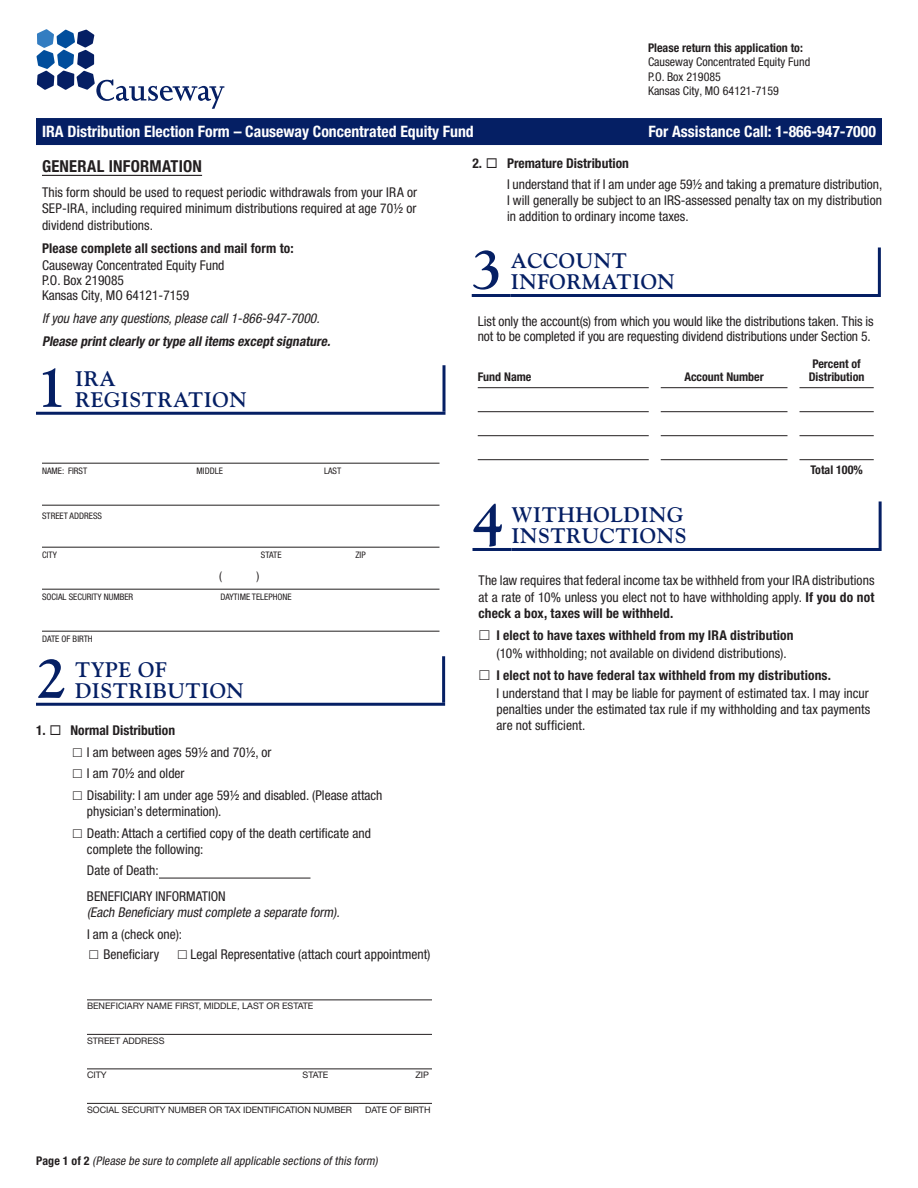
<style>
.page{position:relative;width:918px;height:1188px;background:#fff}
.page>*{position:absolute;margin:0;border:0;box-sizing:border-box;transform-origin:0 0}
.t1{font:700 57px "Goudy Std";color:#051f64}
.t2{font:700 21px/21px "Goudy Std";letter-spacing:.025em;color:#051f64}
.t3{font:700 condensed 16.5px "Helvetica Neue LT Pro";letter-spacing:.015em;color:#231f20}
.t4{font:700 condensed 15.75px "Helvetica Neue LT Pro";color:#fff}
.t5{font:condensed 13.5px/16.2px "Helvetica Neue LT Pro";color:#231f20}
.t6{font:700 condensed 13.5px "Helvetica Neue LT Pro";letter-spacing:.01em;color:#231f20}
.t7{font:italic 700 condensed 13.5px "Helvetica Neue LT Pro";color:#231f20}
.t8{font:italic condensed 13.5px "Helvetica Neue LT Pro";color:#231f20}
.t9{font:italic condensed 13.5px "Helvetica Neue LT Pro";color:#231f20}
.t10{font:700 condensed 12px/13.5px "Helvetica Neue LT Pro";color:#231f20;text-align:center}
.t11{font:condensed 12px/14.4px "Helvetica Neue LT Pro";color:#231f20}
.t12{font:italic condensed 12px "Helvetica Neue LT Pro";color:#231f20}
.t13{font:9px "Helvetica Neue LT Std";color:#231f20}
.t14{font:condensed 9px "Helvetica Neue LT Pro";color:#231f20}
.s1{font-style:inherit}
.s2{font-weight:700}
.s3{font-weight:700;font-style:normal}
</style>
<div class="page">
<hr style="left:42px;top:175px;width:160px;height:1px;background:#231f20">
<hr style="left:36px;top:412px;width:39px;height:3px;background:#051f64">
<svg style="left:442px;top:365px;width:4px;height:47px"></svg>
<hr style="left:75px;top:412px;width:371px;height:3px;background:#051f64">
<hr style="left:36px;top:703px;width:39px;height:3px;background:#051f64">
<hr style="left:442px;top:656px;width:3px;height:47px;background:#051f64">
<hr style="left:75px;top:703px;width:370px;height:3px;background:#051f64">
<hr style="left:159px;top:878px;width:151px;height:1px;background:#231f20">
<hr style="left:87px;top:1000px;width:345px;height:1px;background:#231f20">
<hr style="left:87px;top:1034px;width:345px;height:1px;background:#231f20">
<hr style="left:87px;top:1069px;width:345px;height:1px;background:#231f20">
<hr style="left:87px;top:1103px;width:345px;height:1px;background:#231f20">
<hr style="left:42px;top:463px;width:398px;height:1px;background:#231f20">
<hr style="left:42px;top:505px;width:398px;height:1px;background:#231f20">
<hr style="left:42px;top:547px;width:398px;height:1px;background:#231f20">
<hr style="left:42px;top:589px;width:398px;height:1px;background:#231f20">
<hr style="left:42px;top:631px;width:398px;height:1px;background:#231f20">
<hr style="left:472px;top:294px;width:39px;height:3px;background:#051f64">
<hr style="left:878px;top:248px;width:3px;height:46px;background:#051f64">
<hr style="left:511px;top:294px;width:370px;height:3px;background:#051f64">
<hr style="left:478px;top:387px;width:171px;height:1px;background:#231f20">
<hr style="left:661px;top:387px;width:127px;height:1px;background:#231f20">
<hr style="left:800px;top:387px;width:74px;height:1px;background:#231f20">
<hr style="left:478px;top:411px;width:171px;height:1px;background:#231f20">
<hr style="left:661px;top:411px;width:127px;height:1px;background:#231f20">
<hr style="left:800px;top:411px;width:74px;height:1px;background:#231f20">
<hr style="left:478px;top:435px;width:171px;height:1px;background:#231f20">
<hr style="left:661px;top:435px;width:127px;height:1px;background:#231f20">
<hr style="left:800px;top:435px;width:74px;height:1px;background:#231f20">
<hr style="left:478px;top:459px;width:171px;height:1px;background:#231f20">
<hr style="left:661px;top:459px;width:127px;height:1px;background:#231f20">
<hr style="left:800px;top:459px;width:74px;height:1px;background:#231f20">
<hr style="left:472px;top:548px;width:40px;height:3px;background:#051f64">
<hr style="left:879px;top:501px;width:3px;height:47px;background:#051f64">
<hr style="left:512px;top:548px;width:370px;height:3px;background:#051f64">
<svg style="left:37px;top:29px;width:187px;height:80px"></svg>
<div style="left:36px;top:118px;width:846px;height:27px;background:#051f64"></div>
<p class="t10" style="left:648px;top:41px;width:156px">Please return this application to:</p>
<p class="t11" style="left:648px;top:55px;width:164px">Causeway Concentrated Equity Fund<br>P.O. Box 219085<br>Kansas City, MO 64121-7159</p>
<p class="t4" style="left:42px;top:122px;width:433px">IRA Distribution Election Form – Causeway Concentrated Equity Fund</p>
<p class="t4" style="left:648px;top:122px;width:229px">For Assistance Call: <span class="s1">1-866-947-7000</span></p>
<p class="t3" style="left:42px;top:157px;width:162px">GENERAL INFORMATION</p>
<p class="t5" style="left:42px;top:184px;width:377px;text-align:justify">This form should be used to request periodic withdrawals from your IRA or SEP-IRA, including required minimum distributions required at age 70½ or dividend distributions.</p>
<p class="t6" style="left:42px;top:240px;width:253px">Please complete all sections and mail form to:</p>
<p class="t5" style="left:42px;top:257px;width:184px;line-height:15px">Causeway Concentrated Equity Fund<br>P.O. Box 219085<br>Kansas City, MO 64121-7159</p>
<p class="t8" style="left:42px;top:311px;width:279px">If you have any questions, please call 1-866-947-7000.</p>
<p class="t7" style="left:42px;top:333px;width:293px">Please printclearly ortype allitems exceptsignature.</p>
<h1 class="t1" style="left:36px;top:353px;width:33px">1</h1>
<h2 class="t2" style="left:75px;top:368px;width:173px">IRA<br>REGISTRATION</h2>
<p class="t14" style="left:42px;top:466px;width:47px">NAME: FIRST</p>
<p class="t14" style="left:197px;top:466px;width:28px">MIDDLE</p>
<p class="t14" style="left:324px;top:466px;width:19px">LAST</p>
<p class="t14" style="left:42px;top:511px;width:62px">STREET ADDRESS</p>
<p class="t14" style="left:42px;top:550px;width:16px">CITY</p>
<p class="t14" style="left:261px;top:550px;width:22px">STATE</p>
<p class="t14" style="left:355px;top:550px;width:12px">ZIP</p>
<p class="t11" style="left:219px;top:569px;width:4px">(</p>
<p class="t11" style="left:256px;top:569px;width:4px">)</p>
<p class="t14" style="left:42px;top:592px;width:93px">SOCIAL SECURITY NUMBER</p>
<p class="t14" style="left:220px;top:592px;width:73px">DAYTIME TELEPHONE</p>
<p class="t14" style="left:42px;top:634px;width:52px">DATE OF BIRTH</p>
<h1 class="t1" style="left:36px;top:644px;width:33px">2</h1>
<h2 class="t2" style="left:75px;top:659px;width:171px">TYPE OF<br>DISTRIBUTION</h2>
<p class="t5" style="left:87px;top:719px;width:297px;line-height:21.6px;text-indent:-51px"><span class="s2">1.</span> ◻ <span class="s2">Normal Distribution<br></span>I am between ages 59½ and 70½, or<br>I am 70½ and older<br>Disability: I am under age 59½ and disabled. (Please attach</p>
<p class="t5" style="left:87px;top:800px;width:285px;line-height:21.6px">physician’s determination).<br>Death: Attach a certified copy of the death certificate and</p>
<p class="t5" style="left:87px;top:839px;width:118px;line-height:20.7px">complete the following:<br>Date of Death:</p>
<p class="t5" style="left:87px;top:888px;width:140px">BENEFICIARY INFORMATION</p>
<p class="t9" style="left:87px;top:904px;width:257px">(Each Beneficiary mustcomplete a separate form).</p>
<p class="t5" style="left:87px;top:924px;width:97px;line-height:20.1px;text-align:center">I am a (check one):<br>Beneficiary</p>
<p class="t5" style="left:191px;top:946px;width:241px">Legal Representative (attach court appointment)</p>
<p class="t13" style="left:87px;top:1001px;width:228px">BENEFICIARY NAME FIRST, MIDDLE, LAST OR ESTATE</p>
<p class="t13" style="left:87px;top:1035px;width:79px">STREET ADDRESS</p>
<p class="t13" style="left:87px;top:1070px;width:21px">CITY</p>
<p class="t13" style="left:303px;top:1070px;width:27px">STATE</p>
<p class="t13" style="left:415px;top:1070px;width:15px">ZIP</p>
<p class="t13" style="left:87px;top:1104px;width:267px">SOCIAL SECURITY NUMBER OR TAX IDENTIFICATION NUMBER</p>
<p class="t13" style="left:365px;top:1104px;width:67px">DATE OF BIRTH</p>
<p class="t12" style="left:36px;top:1153px;width:343px"><span class="s3">P a g e 1 o f 2</span> (Please be sure to complete allapplicable sections ofthis form)</p>
<p class="t5" style="left:507px;top:153px;width:377px;line-height:20.7px;text-indent:-35px"><span class="s2">2.</span> ◻ <span class="s2">Premature Distribution<br></span>I understand that if I am under age 59½ and taking a premature distribution,</p>
<p class="t5" style="left:507px;top:192px;width:376px">I will generally be subject to an IRS-assessed penalty tax on my distribution in addition to ordinary income taxes.</p>
<h1 class="t1" style="left:472px;top:235px;width:33px">3</h1>
<h2 class="t2" style="left:511px;top:250px;width:166px">ACCOUNT<br>INFORMATION</h2>
<p class="t5" style="left:478px;top:313px;width:398px;line-height:15px">List only the account(s) from which you would like the distributions taken. This is not to be completed if you are requesting dividend distributions under Section 5.</p>
<p class="t10" style="left:478px;top:370px;width:55px">Fund Name</p>
<p class="t10" style="left:684px;top:370px;width:81px">Account Number</p>
<p class="t10" style="left:809px;top:357px;width:57px">Percent of<br>Distribution</p>
<p class="t10" style="left:810px;top:463px;width:54px">Total 100%</p>
<h1 class="t1" style="left:472px;top:489px;width:33px">4</h1>
<h2 class="t2" style="left:512px;top:504px;width:176px">WITHHOLDING<br>INSTRUCTIONS</h2>
<p class="t5" style="left:478px;top:572px;width:398px;text-align:justify">The law requires that federal income tax be withheld from your IRA distributions at a rate of 10% unless you elect not to have withholding apply. <span class="s2">If you do not check a box, taxes will be withheld.</span></p>
<p class="t6" style="left:496px;top:627px;width:299px">I elect to have taxes withheld from my IRA distribution</p>
<p class="t5" style="left:496px;top:645px;width:292px">(10% withholding; not available on dividend distributions).</p>
<p class="t6" style="left:496px;top:667px;width:336px">I elect not to have federal tax withheld from my distributions.</p>
<p class="t5" style="left:496px;top:685px;width:375px;text-align:justify">I understand that I may be liable for payment of estimated tax. I may incur penalties under the estimated tax rule if my withholding and tax payments are not sufficient.</p>
</div>
